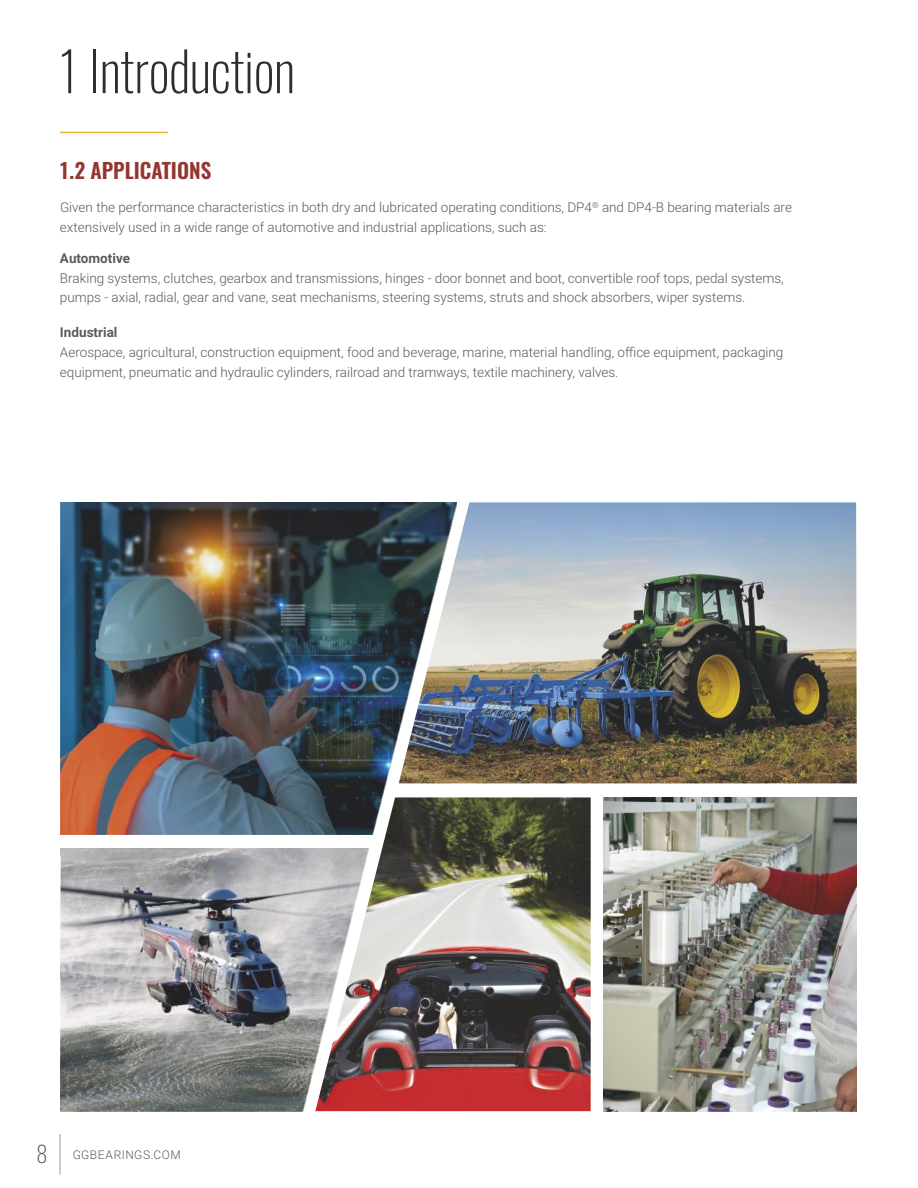
<style>
.page{position:relative;width:918px;height:1188px;background:#fff}
.page>*{position:absolute;margin:0;border:0;box-sizing:border-box;transform-origin:0 0}
.t1{font:200 54px "Oswald";letter-spacing:-.01em;color:#2e2e2d}
.t2{font:600 21px "Oswald";color:#953530}
.t3{font:300 13.5px/19.5px "Roboto";color:#5c5b5b}
.t4{font:700 13.5px "Roboto";color:#5c5b5b}
.t5{font:300 12px "Roboto";letter-spacing:.04em;color:#5c5b5b}
.t6{font:300 8.25px "Roboto";color:#5c5b5b}
.s1{font-family:"Oswald";font-weight:200;font-size:22.5px}
</style>
<div class="page">
<hr style="left:60px;top:1134px;width:1px;height:40px;background:#9c9c9c">
<hr style="left:60px;top:132px;width:108px;height:1px;background:#e9b533">
<img style="left:456px;top:502px;width:401px;height:281px">
<img style="left:60px;top:849px;width:255px;height:262px">
<img style="left:603px;top:797px;width:254px;height:314px">
<img style="left:315px;top:797px;width:276px;height:314px">
<img style="left:60px;top:502px;width:396px;height:333px">
<h1 class="t1" style="left:57px;top:34px;width:240px">1 Introduction</h1>
<h2 class="t2" style="left:59px;top:156px;width:154px">1.2 APPLICATIONS</h2>
<p class="t3" style="left:60px;top:199px;width:734px">Given the performance characteristics in both dry and lubricated operating conditions, DP4 and DP4-B bearing materials are</p>
<p class="t6" style="left:592px;top:202px;width:8px">®</p>
<p class="t3" style="left:60px;top:218px;width:488px">extensively used in a wide range of automotive and industrial applications, such as:</p>
<p class="t4" style="left:60px;top:249px;width:72px">Automotive</p>
<p class="t3" style="left:60px;top:270px;width:725px">Braking systems, clutches, gearbox and transmissions, hinges - door bonnet and boot, convertible roof tops, pedal systems, pumps - axial, radial, gear and vane, seat mechanisms, steering systems, struts and shock absorbers, wiper systems.</p>
<p class="t4" style="left:60px;top:323px;width:59px">Industrial</p>
<p class="t3" style="left:60px;top:344px;width:725px">Aerospace, agricultural, construction equipment, food and beverage, marine, material handling, office equipment, packaging equipment, pneumatic and hydraulic cylinders, railroad and tramways, textile machinery, valves.</p>
<p class="t5" style="left:36px;top:1150px;width:146px"><span class="s1">8</span> GGBEARINGS.COM</p>
</div>
